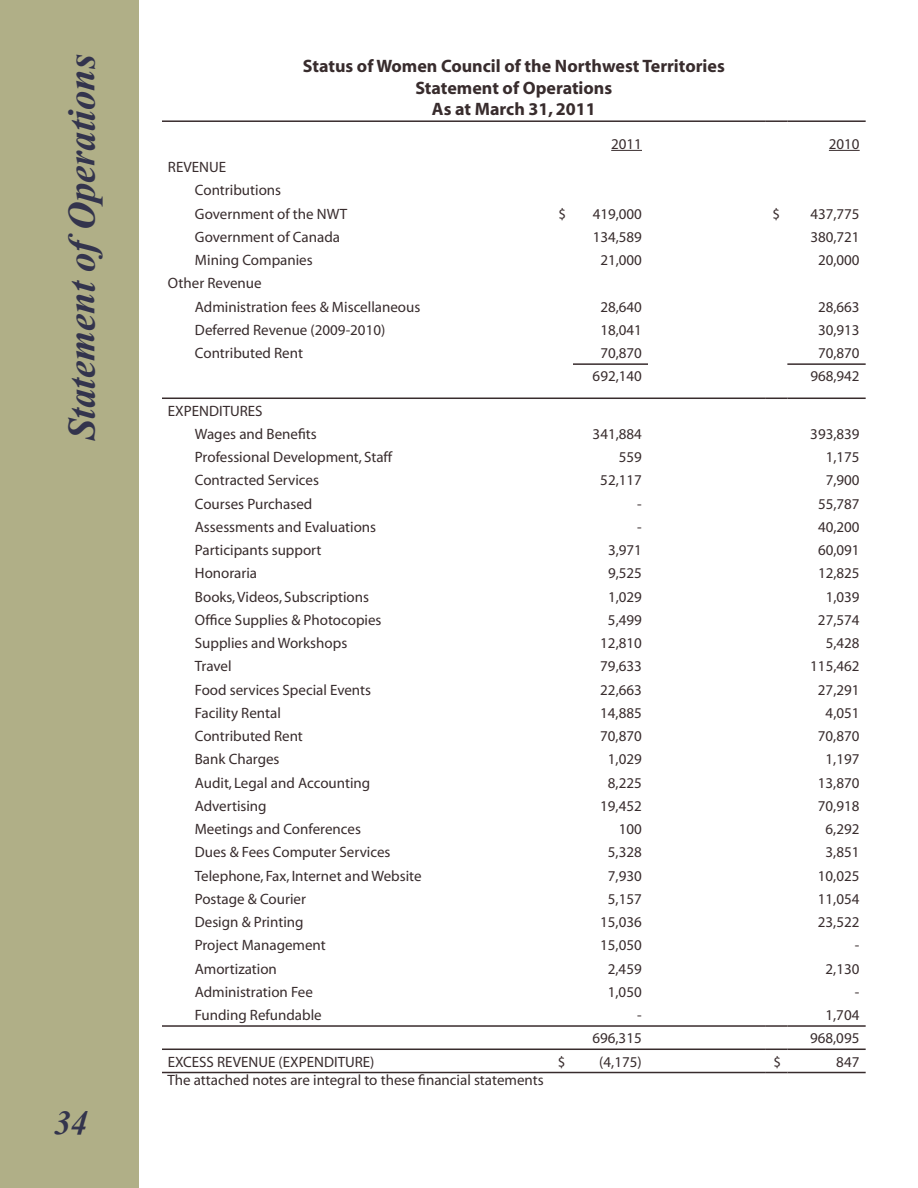
<style>
.page{position:relative;width:918px;height:1188px;background:#fff}
.page>*{position:absolute;margin:0;border:0;box-sizing:border-box;transform-origin:0 0}
.t1{font:700 48px "Vijaya";color:#33344d}
.t2{font:700 42px "Vijaya";color:#33344d}
.t3{font:700 18px/21.6px "Myriad";color:#382c2d;text-align:center}
.t4{font:15px/23.2px "Myriad";color:#382c2d}
</style>
<div class="page">
<div style="left:0;top:0;width:139px;height:1188px;background:#b0af87"></div>
<hr style="left:162px;top:120px;width:390px;height:2px;background:#382c2d">
<hr style="left:552px;top:120px;width:21px;height:2px;background:#382c2d">
<hr style="left:573px;top:120px;width:75px;height:2px;background:#382c2d">
<hr style="left:648px;top:120px;width:117px;height:2px;background:#382c2d">
<hr style="left:765px;top:120px;width:22px;height:2px;background:#382c2d">
<hr style="left:787px;top:120px;width:79px;height:2px;background:#382c2d">
<hr style="left:573px;top:363px;width:75px;height:2px;background:#382c2d">
<hr style="left:787px;top:363px;width:79px;height:2px;background:#382c2d">
<hr style="left:162px;top:398px;width:390px;height:1px;background:#382c2d">
<svg style="left:552px;top:398px;width:21px;height:1px"></svg>
<hr style="left:573px;top:398px;width:75px;height:1px;background:#382c2d">
<hr style="left:648px;top:398px;width:117px;height:1px;background:#382c2d">
<svg style="left:765px;top:398px;width:22px;height:1px"></svg>
<hr style="left:787px;top:398px;width:79px;height:1px;background:#382c2d">
<hr style="left:162px;top:1025px;width:390px;height:2px;background:#382c2d">
<hr style="left:552px;top:1025px;width:21px;height:2px;background:#382c2d">
<hr style="left:573px;top:1025px;width:75px;height:2px;background:#382c2d">
<hr style="left:648px;top:1025px;width:117px;height:2px;background:#382c2d">
<hr style="left:765px;top:1025px;width:22px;height:2px;background:#382c2d">
<hr style="left:787px;top:1025px;width:79px;height:2px;background:#382c2d">
<hr style="left:162px;top:1049px;width:390px;height:1px;background:#382c2d">
<svg style="left:552px;top:1049px;width:21px;height:1px"></svg>
<hr style="left:573px;top:1049px;width:75px;height:1px;background:#382c2d">
<hr style="left:648px;top:1049px;width:117px;height:1px;background:#382c2d">
<svg style="left:765px;top:1049px;width:22px;height:1px"></svg>
<hr style="left:787px;top:1049px;width:79px;height:1px;background:#382c2d">
<hr style="left:162px;top:1072px;width:390px;height:1px;background:#382c2d">
<svg style="left:552px;top:1072px;width:21px;height:1px"></svg>
<hr style="left:573px;top:1072px;width:75px;height:1px;background:#382c2d">
<hr style="left:648px;top:1072px;width:117px;height:1px;background:#382c2d">
<svg style="left:765px;top:1072px;width:22px;height:1px"></svg>
<hr style="left:787px;top:1072px;width:79px;height:1px;background:#382c2d">
<hr style="left:611px;top:150px;width:31px;height:1px;background:#382c2d">
<hr style="left:829px;top:150px;width:31px;height:1px;background:#382c2d">
<h1 class="t1" style="left:44px;top:440px;width:388px;rotate:-90deg">Statement ofOperations</h1>
<p class="t3" style="left:303px;top:56px;width:424px">Status of Women Council of the Northwest Territories<br>Statement of Operations<br>As at March 31, 2011</p>
<p class="t4" style="left:611px;top:133px;width:32px">2011</p>
<p class="t4" style="left:829px;top:133px;width:32px">2010</p>
<p class="t4" style="left:195px;top:156px;width:154px;text-indent:-27px">REVENUE<br>Contributions<br>Government of the NWT</p>
<p class="t4" style="left:559px;top:203px;width:9px">$</p>
<p class="t4" style="left:593px;top:203px;width:51px">419,000</p>
<p class="t4" style="left:772px;top:203px;width:9px">$</p>
<p class="t4" style="left:810px;top:203px;width:51px">437,775</p>
<p class="t4" style="left:195px;top:226px;width:147px">Government of Canada</p>
<p class="t4" style="left:593px;top:226px;width:51px">134,589</p>
<p class="t4" style="left:810px;top:226px;width:51px">380,721</p>
<p class="t4" style="left:195px;top:249px;width:119px">Mining Companies</p>
<p class="t4" style="left:600px;top:249px;width:43px">21,000</p>
<p class="t4" style="left:818px;top:249px;width:43px">20,000</p>
<p class="t4" style="left:195px;top:272px;width:227px;text-indent:-27px">Other Revenue<br>Administration fees &amp; Miscellaneous</p>
<p class="t4" style="left:600px;top:296px;width:43px">28,640</p>
<p class="t4" style="left:818px;top:296px;width:43px">28,663</p>
<p class="t4" style="left:195px;top:319px;width:192px">Deferred Revenue (2009-2010)</p>
<p class="t4" style="left:600px;top:319px;width:43px">18,041</p>
<p class="t4" style="left:818px;top:319px;width:43px">30,913</p>
<p class="t4" style="left:195px;top:342px;width:110px">Contributed Rent</p>
<p class="t4" style="left:600px;top:342px;width:43px">70,870</p>
<p class="t4" style="left:818px;top:342px;width:43px">70,870</p>
<p class="t4" style="left:593px;top:365px;width:51px">692,140</p>
<p class="t4" style="left:810px;top:365px;width:51px">968,942</p>
<p class="t4" style="left:195px;top:400px;width:123px;text-indent:-27px">EXPENDITURES<br>Wages and Benefits</p>
<p class="t4" style="left:593px;top:423px;width:51px">341,884</p>
<p class="t4" style="left:810px;top:423px;width:51px">393,839</p>
<h2 class="t2" style="left:54px;top:1090px;width:35px">34</h2>
<p class="t4" style="left:195px;top:446px;width:199px">Professional Development, Staff</p>
<p class="t4" style="left:619px;top:446px;width:25px">559</p>
<p class="t4" style="left:826px;top:446px;width:35px">1,175</p>
<p class="t4" style="left:195px;top:469px;width:126px">Contracted Services</p>
<p class="t4" style="left:600px;top:469px;width:43px">52,117</p>
<p class="t4" style="left:826px;top:469px;width:35px">7,900</p>
<p class="t4" style="left:195px;top:493px;width:119px">Courses Purchased</p>
<p class="t4" style="left:637px;top:493px;width:6px">-</p>
<p class="t4" style="left:818px;top:493px;width:43px">55,787</p>
<p class="t4" style="left:195px;top:516px;width:183px">Assessments and Evaluations</p>
<p class="t4" style="left:637px;top:516px;width:6px">-</p>
<p class="t4" style="left:818px;top:516px;width:43px">40,200</p>
<p class="t4" style="left:195px;top:539px;width:128px">Participants support</p>
<p class="t4" style="left:608px;top:539px;width:35px">3,971</p>
<p class="t4" style="left:818px;top:539px;width:43px">60,091</p>
<p class="t4" style="left:195px;top:562px;width:64px">Honoraria</p>
<p class="t4" style="left:608px;top:562px;width:35px">9,525</p>
<p class="t4" style="left:818px;top:562px;width:43px">12,825</p>
<p class="t4" style="left:195px;top:586px;width:176px">Books, Videos, Subscriptions</p>
<p class="t4" style="left:608px;top:586px;width:35px">1,029</p>
<p class="t4" style="left:826px;top:586px;width:35px">1,039</p>
<p class="t4" style="left:195px;top:609px;width:188px">Office Supplies &amp; Photocopies</p>
<p class="t4" style="left:608px;top:609px;width:35px">5,499</p>
<p class="t4" style="left:818px;top:609px;width:43px">27,574</p>
<p class="t4" style="left:195px;top:632px;width:154px">Supplies and Workshops</p>
<p class="t4" style="left:600px;top:632px;width:43px">12,810</p>
<p class="t4" style="left:826px;top:632px;width:35px">5,428</p>
<p class="t4" style="left:195px;top:655px;width:38px">Travel</p>
<p class="t4" style="left:600px;top:655px;width:43px">79,633</p>
<p class="t4" style="left:810px;top:655px;width:51px">115,462</p>
<p class="t4" style="left:195px;top:679px;width:178px">Food services Special Events</p>
<p class="t4" style="left:600px;top:679px;width:43px">22,663</p>
<p class="t4" style="left:818px;top:679px;width:43px">27,291</p>
<p class="t4" style="left:195px;top:702px;width:88px">Facility Rental</p>
<p class="t4" style="left:600px;top:702px;width:43px">14,885</p>
<p class="t4" style="left:826px;top:702px;width:35px">4,051</p>
<p class="t4" style="left:195px;top:725px;width:110px">Contributed Rent</p>
<p class="t4" style="left:600px;top:725px;width:43px">70,870</p>
<p class="t4" style="left:818px;top:725px;width:43px">70,870</p>
<p class="t4" style="left:195px;top:748px;width:86px">Bank Charges</p>
<p class="t4" style="left:608px;top:748px;width:35px">1,029</p>
<p class="t4" style="left:826px;top:748px;width:35px">1,197</p>
<p class="t4" style="left:195px;top:772px;width:177px">Audit, Legal and Accounting</p>
<p class="t4" style="left:608px;top:772px;width:35px">8,225</p>
<p class="t4" style="left:818px;top:772px;width:43px">13,870</p>
<p class="t4" style="left:195px;top:795px;width:73px">Advertising</p>
<p class="t4" style="left:600px;top:795px;width:43px">19,452</p>
<p class="t4" style="left:818px;top:795px;width:43px">70,918</p>
<p class="t4" style="left:195px;top:818px;width:168px">Meetings and Conferences</p>
<p class="t4" style="left:619px;top:818px;width:25px">100</p>
<p class="t4" style="left:826px;top:818px;width:35px">6,292</p>
<p class="t4" style="left:195px;top:841px;width:197px">Dues &amp; Fees Computer Services</p>
<p class="t4" style="left:608px;top:841px;width:35px">5,328</p>
<p class="t4" style="left:826px;top:841px;width:35px">3,851</p>
<p class="t4" style="left:195px;top:865px;width:228px">Telephone, Fax, Internet and Website</p>
<p class="t4" style="left:608px;top:865px;width:35px">7,930</p>
<p class="t4" style="left:818px;top:865px;width:43px">10,025</p>
<p class="t4" style="left:195px;top:888px;width:113px">Postage &amp; Courier</p>
<p class="t4" style="left:608px;top:888px;width:35px">5,157</p>
<p class="t4" style="left:818px;top:888px;width:43px">11,054</p>
<p class="t4" style="left:195px;top:911px;width:110px">Design &amp; Printing</p>
<p class="t4" style="left:600px;top:911px;width:43px">15,036</p>
<p class="t4" style="left:818px;top:911px;width:43px">23,522</p>
<p class="t4" style="left:195px;top:934px;width:133px">Project Management</p>
<p class="t4" style="left:600px;top:934px;width:43px">15,050</p>
<p class="t4" style="left:855px;top:934px;width:6px">-</p>
<p class="t4" style="left:195px;top:958px;width:84px">Amortization</p>
<p class="t4" style="left:608px;top:958px;width:35px">2,459</p>
<p class="t4" style="left:826px;top:958px;width:35px">2,130</p>
<p class="t4" style="left:195px;top:981px;width:120px">Administration Fee</p>
<p class="t4" style="left:608px;top:981px;width:35px">1,050</p>
<p class="t4" style="left:855px;top:981px;width:6px">-</p>
<p class="t4" style="left:195px;top:1004px;width:129px">Funding Refundable</p>
<p class="t4" style="left:637px;top:1004px;width:6px">-</p>
<p class="t4" style="left:826px;top:1004px;width:35px">1,704</p>
<p class="t4" style="left:592px;top:1027px;width:51px">696,315</p>
<p class="t4" style="left:810px;top:1027px;width:51px">968,095</p>
<p class="t4" style="left:168px;top:1051px;width:208px">EXCESS REVENUE (EXPENDITURE)</p>
<p class="t4" style="left:558px;top:1051px;width:9px">$</p>
<p class="t4" style="left:599px;top:1051px;width:44px">(4,175)</p>
<p class="t4" style="left:773px;top:1051px;width:9px">$</p>
<p class="t4" style="left:836px;top:1051px;width:25px">847</p>
<p class="t4" style="left:167px;top:1069px;width:378px">The attached notes are integral to these financial statements</p>
</div>
